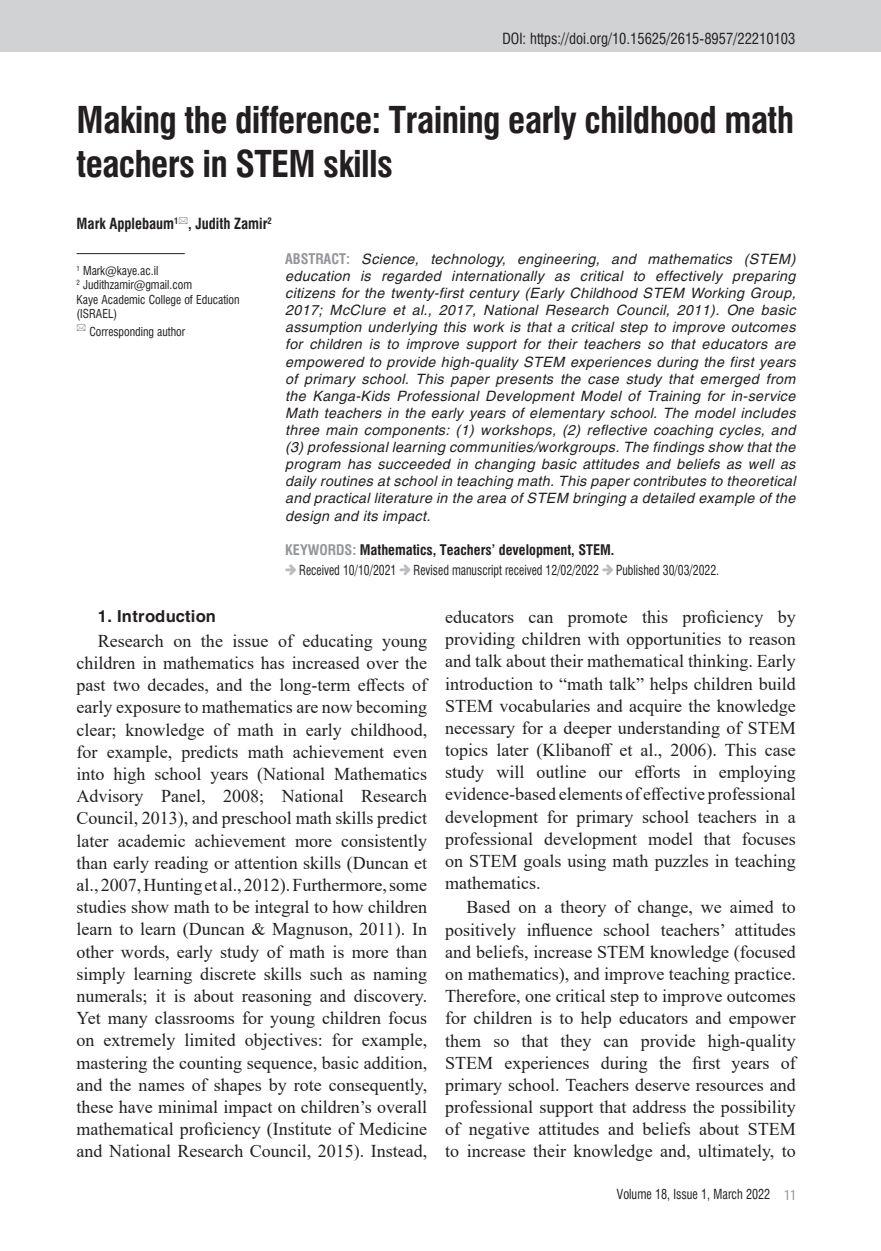
<style>
.page{position:relative;width:881px;height:1251px;background:#fff}
.page>*{position:absolute;margin:0;border:0;box-sizing:border-box;transform-origin:0 0}
.Ten_bai{font:700 36px/43.2px "UTM Swiss Condensed";letter-spacing:-.02em;color:#231f20}
._1__Noi_dung{font:18px/22.2px "Times New Roman";color:#231f20;text-align:justify}
._1__Muc_1{font:700 16.5px "UTM Helve";color:#231f20}
.Header-tenTG{font:15px "UTM Swiss Condensed";color:#231f20}
.Ten_Tac_gia{font:700 15px "UTM Swiss Condensed";color:#231f20}
.Tom_tat{font:italic 14.25px/17.1px "UTM Helve";color:#231f20;text-align:justify}
.Tu_khoa{font:700 14.25px "UTM Swiss Condensed";color:#231f20}
.Nhan_bai{font:13.5px "UTM Swiss Condensed";color:#231f20;scale:.87 1}
.Nhan_bai-2{font:13.5px "UTM Swiss Condensed";color:#231f20;scale:.9 1}
.Ten_Tac_gia-diachi{font:12px "UTM Swiss Condensed";color:#231f20}
.s1{font-family:"UTM Swiss Condensed";font-weight:700;font-style:normal;color:#939598}
.s2{color:#939598}
.s3{font-family:"Myriad Pro";font-stretch:condensed;font-size:15px;color:#939598}
</style>
<div class="page">
<div style="left:0;top:0;width:880px;height:51px;background:#d1d2d4"></div>
<hr style="left:77px;top:253px;width:108px;height:1px;background:#231f20">
<svg style="left:285px;top:564px;width:11px;height:11px"></svg>
<svg style="left:399px;top:564px;width:11px;height:11px"></svg>
<svg style="left:602px;top:564px;width:11px;height:11px"></svg>
<p class="Header-tenTG" style="left:502px;top:27px;width:294px">DOI: https://doi.org/10.15625/2615-8957/22210103</p>
<p class="Ten_bai" style="left:77px;top:95px;width:718px">Making the difference: Training early childhood math teachers in STEM skills</p>
<p class="Ten_Tac_gia" style="left:77px;top:211px;width:197px">Mark Applebaum<sup>1</sup> , Judith Zamir<sup>2</sup></p>
<p class="Ten_Tac_gia-diachi" style="left:77px;top:261px;width:83px"><sup>1</sup> Mark@kaye.ac.il</p>
<p class="Ten_Tac_gia-diachi" style="left:77px;top:276px;width:117px"><sup>2</sup> Judithzamir@gmail.com</p>
<p class="Ten_Tac_gia-diachi" style="left:77px;top:290px;width:164px">Kaye Academic College of Education</p>
<p class="Ten_Tac_gia-diachi" style="left:77px;top:305px;width:42px">(ISRAEL)</p>
<p class="Ten_Tac_gia-diachi" style="left:89px;top:323px;width:97px">Corresponding author</p>
<p class="Tom_tat" style="left:285px;top:249px;width:512px"><span class="s1">ABSTRACT:</span> Science, technology, engineering, and mathematics (STEM) education is regarded internationally as critical to effectively preparing citizens for the twenty-first century (Early Childhood STEM Working Group, 2017; McClure et al., 2017, National Research Council, 2011). One basic assumption underlying this work is that a critical step to improve outcomes for children is to improve support for their teachers so that educators are empowered to provide high-quality STEM experiences during the first years of primary school. This paper presents the case study that emerged from the Kanga-Kids Professional Development Model of Training for in-service Math teachers in the early years of elementary school. The model includes three main components: (1) workshops, (2) reflective coaching cycles, and (3) professional learning communities/workgroups. The findings show that the program has succeeded in changing basic attitudes and beliefs as well as daily routines at school in teaching math. This paper contributes to theoretical and practical literature in the area of STEM bringing a detailed example of the design and its impact.</p>
<p class="Tu_khoa" style="left:285px;top:538px;width:331px"><span class="s2">KEYWORDS:</span> Mathematics, Teachers’ development, STEM.</p>
<p class="Nhan_bai" style="left:299px;top:560px;width:113px">Received 10/10/2021</p>
<p class="Nhan_bai" style="left:413px;top:560px;width:214px">Revised manuscript received 12/02/2022</p>
<p class="Nhan_bai" style="left:616px;top:560px;width:120px">Published 30/03/2022.</p>
<p class="_1__Muc_1" style="left:98px;top:602px;width:120px">1. Introduction</p>
<p class="_1__Noi_dung" style="left:77px;top:629px;width:352px;text-indent:21px">Research on the issue of educating young children in mathematics has increased over the past two decades, and the long-term effects of early exposure to mathematics are now becoming clear; knowledge of math in early childhood, for example, predicts math achievement even into high school years (National Mathematics Advisory Panel, 2008; National Research Council, 2013), and preschool math skills predict later academic achievement more consistently than early reading or attention skills (Duncan et al., 2007, Hunting et al., 2012). Furthermore, some studies show math to be integral to how children learn to learn (Duncan &amp; Magnuson, 2011). In other words, early study of math is more than simply learning discrete skills such as naming numerals; it is about reasoning and discovery.<br>Yet many classrooms for young children focus on extremely limited objectives: for example, mastering the counting sequence, basic addition, and the names of shapes by rote consequently, these have minimal impact on children’s overall mathematical proficiency (Institute of Medicine and National Research Council, 2015). Instead,</p>
<p class="_1__Noi_dung" style="left:445px;top:605px;width:352px">educators can promote this proficiency by providing children with opportunities to reason and talk about their mathematical thinking. Early introduction to “math talk” helps children build STEM vocabularies and acquire the knowledge necessary for a deeper understanding of STEM topics later (Klibanoff et al., 2006). This case study will outline our efforts in employing evidence-based elements of effective professional development for primary school teachers in a professional development model that focuses on STEM goals using math puzzles in teaching mathematics.</p>
<p class="_1__Noi_dung" style="left:445px;top:895px;width:352px;text-indent:21px">Based on a theory of change, we aimed to positively influence school teachers’ attitudes and beliefs, increase STEM knowledge (focused on mathematics), and improve teaching practice.<br>Therefore, one critical step to improve outcomes for children is to help educators and empower them so that they can provide high-quality STEM experiences during the first years of primary school. Teachers deserve resources and professional support that address the possibility of negative attitudes and beliefs about STEM to increase their knowledge and, ultimately, to</p>
<p class="Nhan_bai-2" style="left:616px;top:1183px;width:200px">Volume 18, Issue 1, March 2022 <span class="s3">11</span></p>
</div>
